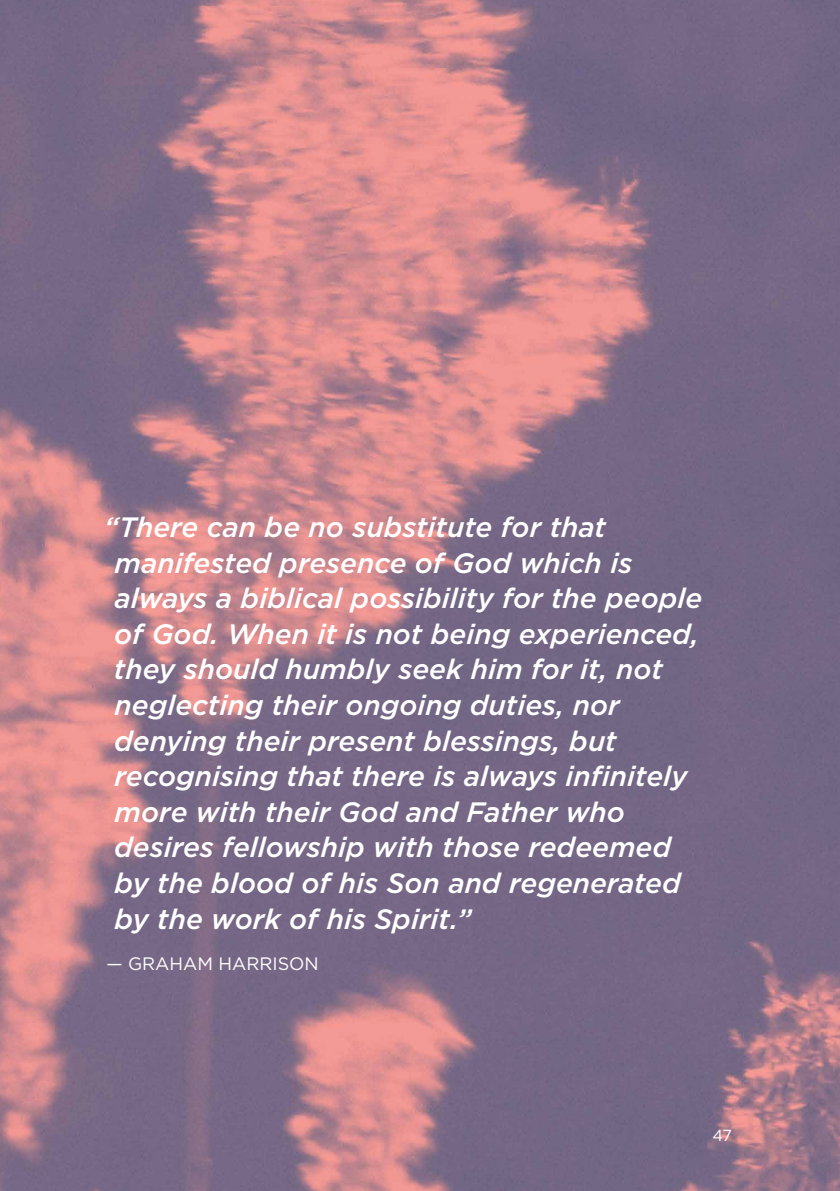
<style>
.page{position:relative;width:840px;height:1191px;background:#fff}
.page>*{position:absolute;margin:0;border:0;box-sizing:border-box;transform-origin:0 0}
.t1{font:italic 500 28px/35.6px "Gotham";color:#fff}
.t2{font:18px "Gotham";color:#fff}
.t3{font:16px "Gotham";color:#fff}
</style>
<div class="page">
<img style="left:0;top:0;width:839px;height:1191px">
<p class="t1" style="left:114px;top:509px;width:589px;text-indent:-10px">“There can be no substitute for that manifested presence of God which is always a biblical possibility for the people of God. When it is not being experienced, they should humbly seek him for it, not neglecting their ongoing duties, nor denying their present blessings, but recognising that there is always infinitely more with their God and Father who desires fellowship with those redeemed by the blood of his Son and regenerated by the work of his Spirit.”</p>
<p class="t2" style="left:106px;top:952px;width:214px">— GRAHAM HARRISON</p>
<p class="t3" style="left:712px;top:1124px;width:21px">47</p>
</div>
